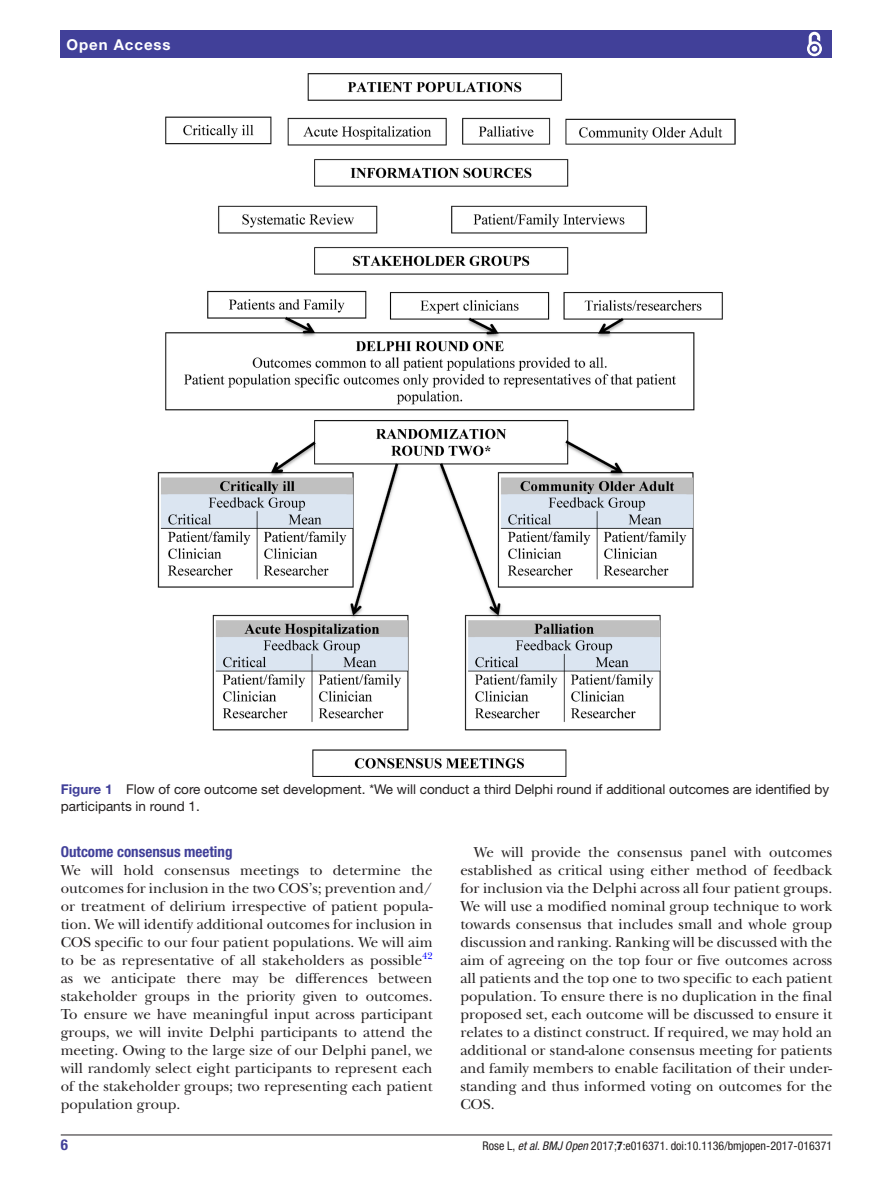
<style>
.page{position:relative;width:893px;height:1191px;background:#fff}
.page>*{position:absolute;margin:0;border:0;box-sizing:border-box;transform-origin:0 0}
.t1{font:15px/18px "New Baskerville";color:#231f20;text-align:justify}
.t2{font:700 condensed 15px "Helvetica Neue LT Std";color:#414099}
.t3{font:700 15px "Helvetica Neue LT Std";letter-spacing:.065em;color:#fff}
.t4{font:13.5px/16.2px "Helvetica Neue LT Std";color:#231f20}
.t5{font:condensed 12px "Helvetica Neue LT Std";color:#231f20}
.t6{font:9.9px "New Baskerville";color:#00f}
.s1{font-weight:700;color:#414099}
.s2{font-style:italic}
.s3{font-weight:700}
</style>
<div class="page">
<hr style="left:61px;top:1134px;width:771px;height:1px;background:#231f20">
<div style="left:61px;top:31px;width:771px;height:27px;background:#414099"></div>
<svg style="left:807px;top:31px;width:15px;height:26px"></svg>
<img style="left:157px;top:73px;width:579px;height:703px">
<p class="t3" style="left:66px;top:35px;width:106px">Open Access</p>
<p class="t4" style="left:61px;top:781px;width:770px"><span class="s1">Figure 1</span> Flow of core outcome set development. *We will conduct a third Delphi round if additional outcomes are identified by participants in round 1.</p>
<p class="t2" style="left:61px;top:843px;width:173px">Outcome consensus meeting</p>
<p class="t1" style="left:61px;top:861px;width:373px">We will hold consensus meetings to determine the outcomes for inclusion in the two COS’s; prevention and/ or treatment of delirium irrespective of patient popula&shy;tion. We will identify additional outcomes for inclusion in COS specific to our four patient populations. We will aim to be as representative of all stakeholders as possible</p>
<p class="t6" style="left:422px;top:949px;width:12px">42</p>
<p class="t1" style="left:61px;top:969px;width:373px">as we anticipate there may be differences between stakeholder groups in the priority given to outcomes.<br>To ensure we have meaningful input across participant groups, we will invite Delphi participants to attend the meeting. Owing to the large size of our Delphi panel, we will randomly select eight participants to represent each of the stakeholder groups; two representing each patient population group.</p>
<p class="t1" style="left:460px;top:843px;width:373px;text-indent:14px">We will provide the consensus panel with outcomes established as critical using either method of feedback for inclusion via the Delphi across all four patient groups.<br>We will use a modified nominal group technique to work towards consensus that includes small and whole group discussion and ranking. Ranking will be discussed with the aim of agreeing on the top four or five outcomes across all patients and the top one to two specific to each patient population. To ensure there is no duplication in the final proposed set, each outcome will be discussed to ensure it relates to a distinct construct. If required, we may hold an additional or stand-alone consensus meeting for patients and family members to enable facilitation of their under&shy;standing and thus informed voting on outcomes for the COS.</p>
<p class="t2" style="left:61px;top:1135px;width:9px">6</p>
<p class="t5" style="left:483px;top:1138px;width:351px">Rose L, <span class="s2">et al</span>. <span class="s2">BMJ Open</span> 2017;<span class="s3">7</span>:e016371. doi:10.1136/bmjopen-2017-016371</p>
</div>
